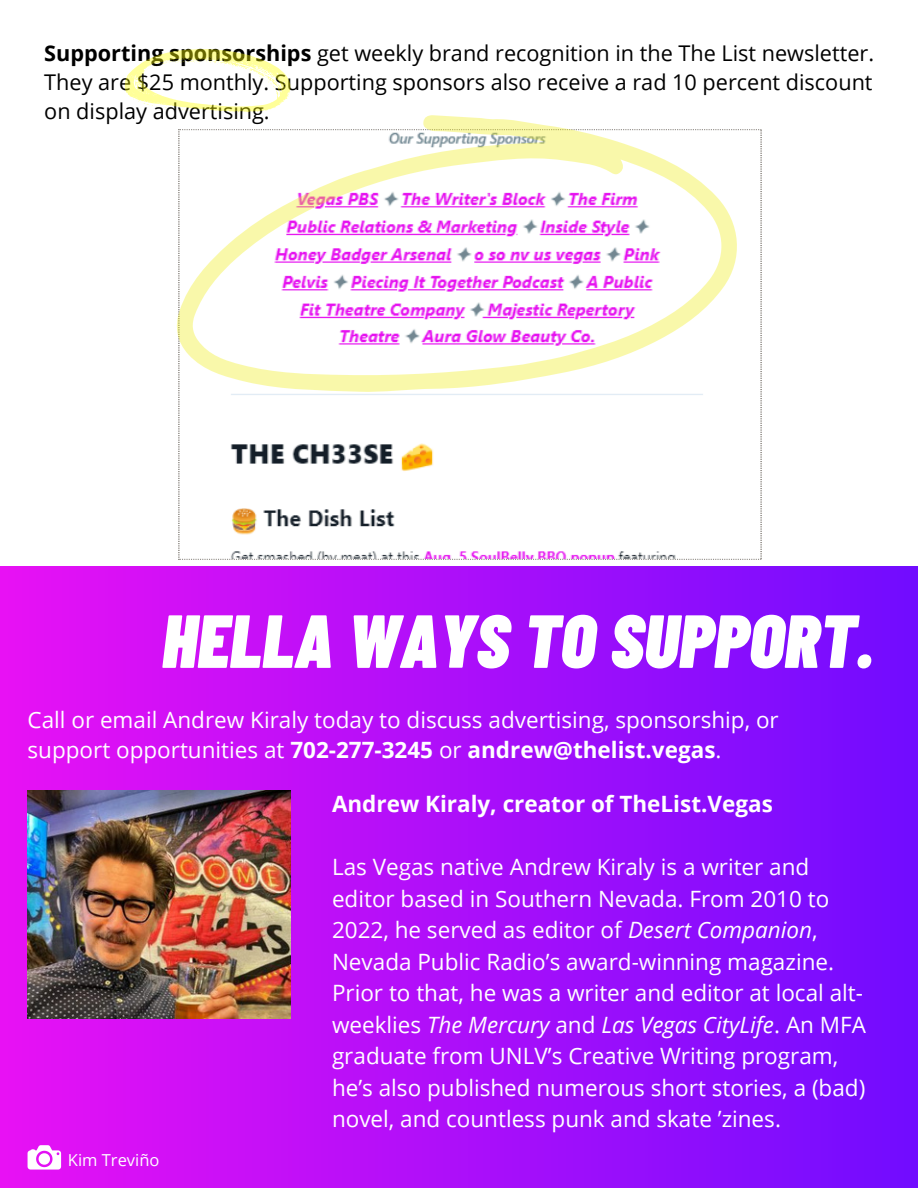
<style>
.page{position:relative;width:918px;height:1188px;background:#fff}
.page>*{position:absolute;margin:0;border:0;box-sizing:border-box;transform-origin:0 0}
.t1{font:italic 900 75px "Barlow Condensed";color:#fff}
.t2{font:22.5px/31.5px "Open Sans";color:#fff}
.t3{font:700 22.5px "Open Sans";color:#fff}
.t4{font:21.6px/29.2px "Open Sans";color:#000;text-align:justify}
.t5{font:16.5px "Open Sans";color:#fff}
.s1{font-weight:700}
.s2{font-style:italic}
</style>
<div class="page">
<svg style="left:125px;top:49px;width:166px;height:66px"></svg>
<div style="left:0;top:566px;width:918px;height:622px;background:linear-gradient(to right,#e712f3,#710cff)"></div>
<svg style="left:28px;top:1145px;width:33px;height:25px"></svg>
<img style="left:28px;top:791px;width:263px;height:227px">
<svg style="left:179px;top:129px;width:582px;height:431px"></svg>
<svg style="left:176px;top:115px;width:562px;height:277px"></svg>
<h3 class="t4" style="left:44px;top:38px;width:831px"><span class="s1">Supporting sponsorships</span> get weekly brand recognition in the The List newsletter.<br>They are $25 monthly. Supporting sponsors also receive a rad 10 percent discount on display advertising.</h3>
<p class="t1" style="left:162px;top:593px;width:714px">HELLA WAYS TO SUPPORT.</p>
<h3 class="t2" style="left:28px;top:704px;width:753px;line-height:30.3px">Call or email Andrew Kiraly today to discuss advertising, sponsorship, or support opportunities at <span class="s1">702-277-3245</span> or <span class="s1">andrew@thelist.vegas</span>.</h3>
<p class="t3" style="left:332px;top:788px;width:442px">Andrew Kiraly, creator of TheList.Vegas</p>
<h1 class="t5" style="left:68px;top:1148px;width:93px">Kim Treviño</h1>
<p class="t2" style="left:332px;top:851px;width:535px">Las Vegas native Andrew Kiraly is a writer and editor based in Southern Nevada. From 2010 to 2022, he served as editor of <span class="s2">Desert Companion</span>, Nevada Public Radio’s award-winning magazine.<br>Prior to that, he was a writer and editor at local alt&shy;weeklies <span class="s2">The Mercury</span> and <span class="s2">Las Vegas CityLife</span>. An MFA graduate from UNLV’s Creative Writing program, he’s also published numerous short stories, a (bad) novel, and countless punk and skate ’zines.</p>
</div>
